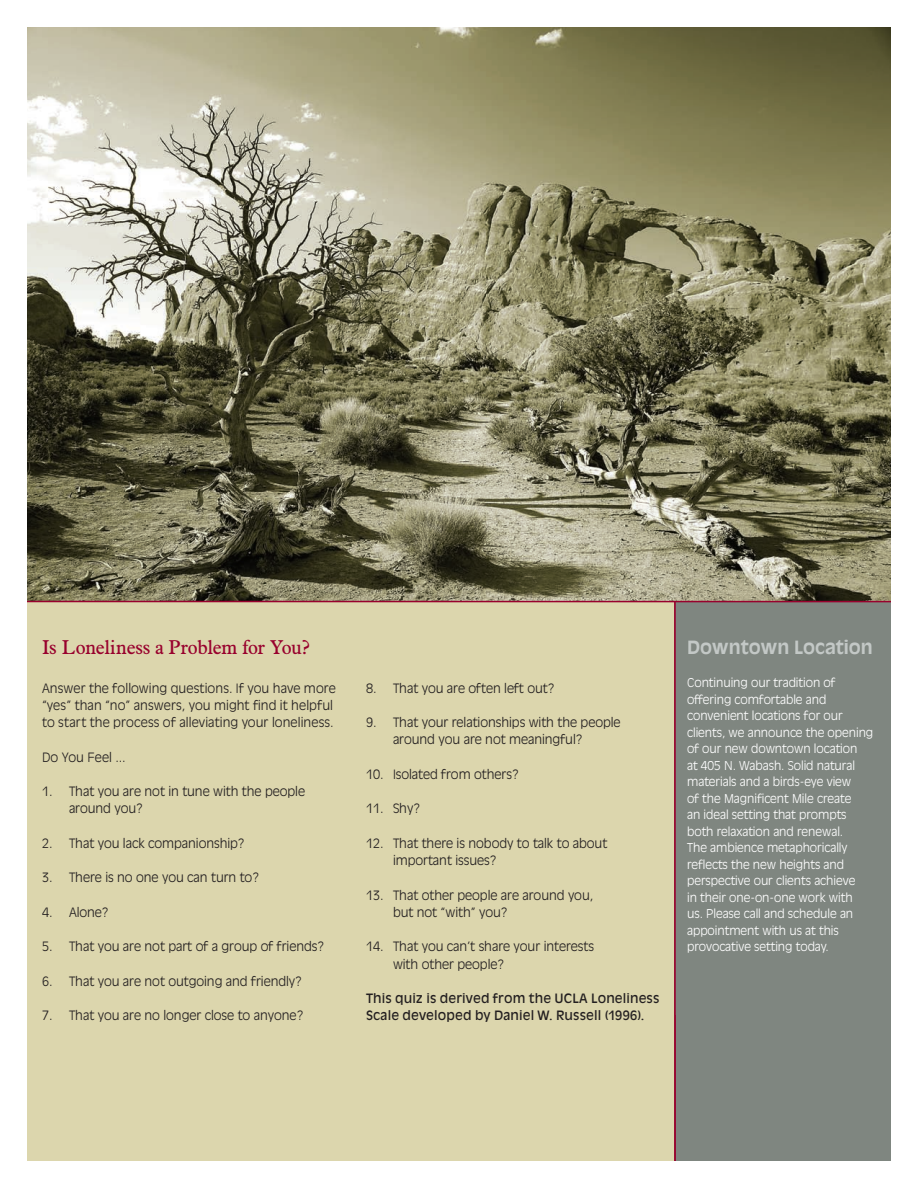
<style>
.page{position:relative;width:918px;height:1188px;background:#fff}
.page>*{position:absolute;margin:0;border:0;box-sizing:border-box;transform-origin:0 0}
.body{font:19.5px "Aldine 721 BT";letter-spacing:-.015em;color:#98012d}
.t1{font:700 18px "Antique Olive";letter-spacing:-.005em;color:#c3c8c6}
.Bullet{font:300 12.75px/17.2px "Antique Olive";letter-spacing:-.005em;color:#231f20}
.body-2{font:300 12.75px/17.2px "Antique Olive";letter-spacing:.005em;color:#231f20}
.body-3{font:12.75px/17.2px "Antique Olive";letter-spacing:.01em;color:#231f20}
.white_text{font:300 12px/16.5px "Antique Olive";letter-spacing:-.005em;color:#fff}
</style>
<div class="page">
<div style="left:27px;top:27px;width:864px;height:1134px;background:#dcd6ad"></div>
<div style="left:676px;top:406px;width:215px;height:755px;background:#7f8680"></div>
<hr style="left:674px;top:27px;width:2px;height:1134px;background:#98012d">
<img style="left:27px;top:27px;width:864px;height:574px">
<hr style="left:27px;top:601px;width:864px;height:1px;background:#98012d">
<p class="body" style="left:42px;top:636px;width:269px">Is Loneliness a Problem for You?</p>
<p class="body-2" style="left:42px;top:679px;width:296px">Answer the following questions. If you have more “yes” than “no” answers, you might find it helpful to start the process of alleviating your loneliness.</p>
<p class="body-2" style="left:42px;top:748px;width:85px">Do You Feel ...</p>
<p class="Bullet" style="left:69px;top:782px;width:238px;text-indent:-27px">1. That you are not in tune with the people around you?</p>
<p class="Bullet" style="left:42px;top:834px;width:205px">2. That you lack companionship?</p>
<p class="Bullet" style="left:42px;top:869px;width:219px">3. There is no one you can turn to?</p>
<p class="Bullet" style="left:42px;top:903px;width:69px">4. Alone?</p>
<p class="Bullet" style="left:42px;top:938px;width:284px">5. That you are not part of a group of friends?</p>
<p class="Bullet" style="left:42px;top:972px;width:262px">6. That you are not outgoing and friendly?</p>
<p class="Bullet" style="left:42px;top:1007px;width:263px">7. That you are no longer close to anyone?</p>
<p class="Bullet" style="left:366px;top:679px;width:190px">8. That you are often left out?</p>
<p class="Bullet" style="left:393px;top:713px;width:229px;text-indent:-27px">9. That your relationships with the people around you are not meaningful?</p>
<p class="Bullet" style="left:366px;top:765px;width:155px">10. Isolated from others?</p>
<p class="Bullet" style="left:366px;top:800px;width:56px">11. Shy?</p>
<p class="Bullet" style="left:393px;top:834px;width:216px;text-indent:-27px">12. That there is nobody to talk to about important issues?</p>
<p class="Bullet" style="left:393px;top:886px;width:202px;text-indent:-27px">13. That other people are around you, but not “with” you?</p>
<p class="Bullet" style="left:393px;top:938px;width:203px;text-indent:-27px">14. That you can’t share your interests with other people?</p>
<p class="body-3" style="left:366px;top:989px;width:295px">This quiz is derived from the UCLA Loneliness<br>Scale developed by Daniel W. Russell (1996).</p>
<p class="t1" style="left:687px;top:637px;width:187px">Downtown Location</p>
<p class="white_text" style="left:687px;top:674px;width:188px">Continuing our tradition of offering comfortable and convenient locations for our clients, we announce the opening of our new downtown location<br>at 405 N. Wabash. Solid natural materials and a birds-eye view<br>of the Magnificent Mile create<br>an ideal setting that prompts both relaxation and renewal.<br>The ambience metaphorically reflects the new heights and perspective our clients achieve<br>in their one-on-one work with<br>us. Please call and schedule an appointment with us at this provocative setting today.</p>
</div>
